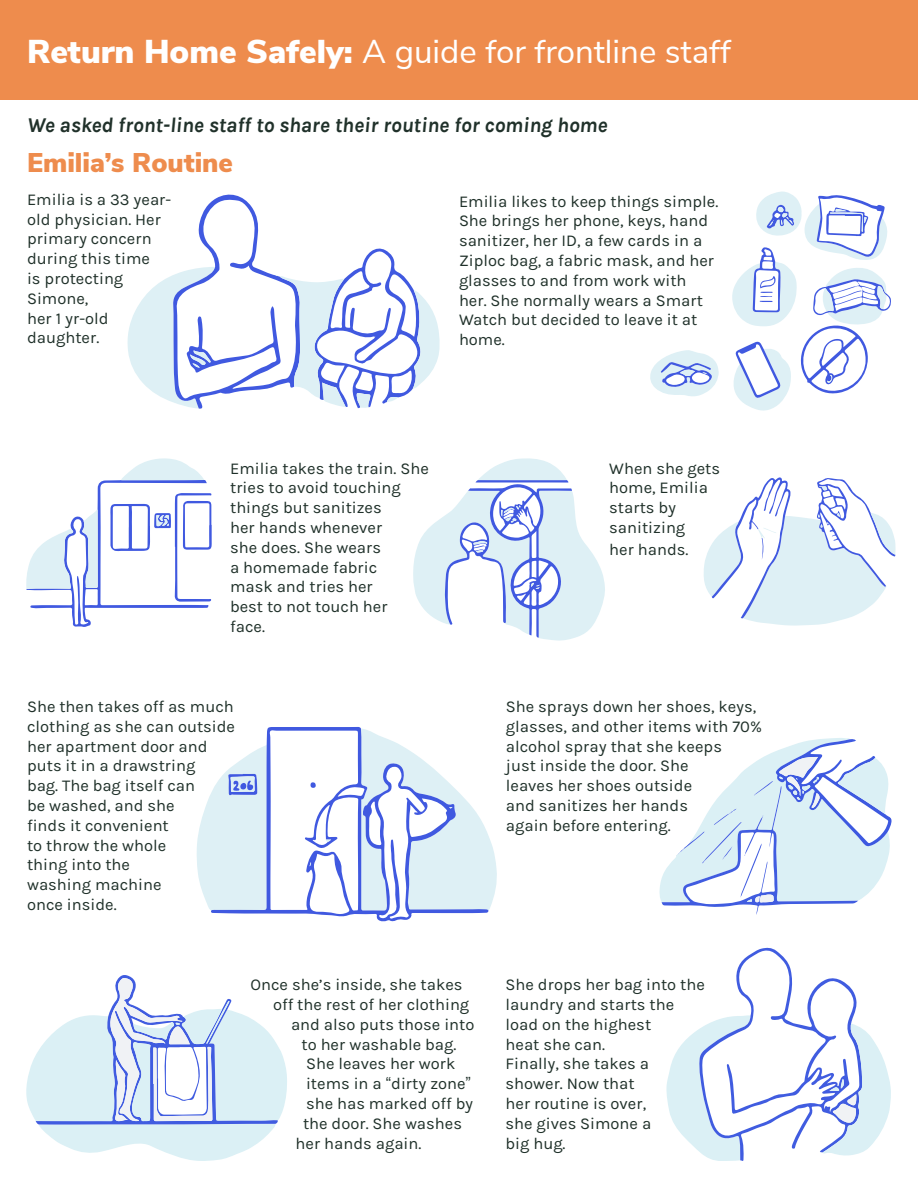
<style>
.page{position:relative;width:918px;height:1188px;background:#fff}
.page>*{position:absolute;margin:0;border:0;box-sizing:border-box;transform-origin:0 0}
.t1{font:33px "Nunito Sans";color:#fff}
.t2{font:900 27px "Nunito Sans";color:#ee8c4d}
.t3{font:italic 700 21px "Karla";color:#20312a}
.t4{font:16.5px/19.8px "Karla";color:#20312a}
.s1{font-weight:900}
.s2{font-family:"Arial"}
</style>
<div class="page">
<svg style="left:127px;top:194px;width:313px;height:215px"></svg>
<svg style="left:26px;top:458px;width:186px;height:169px"></svg>
<svg style="left:413px;top:458px;width:192px;height:183px"></svg>
<svg style="left:703px;top:477px;width:193px;height:149px"></svg>
<svg style="left:211px;top:727px;width:278px;height:195px"></svg>
<svg style="left:361px;top:729px;width:136px;height:182px"></svg>
<svg style="left:311px;top:782px;width:5px;height:6px"></svg>
<svg style="left:196px;top:745px;width:71px;height:165px"></svg>
<div style="left:240px;top:783px;width:6px;height:7px;background:#4059e0;border-radius:50%"></div>
<svg style="left:659px;top:738px;width:233px;height:177px"></svg>
<svg style="left:26px;top:975px;width:261px;height:186px"></svg>
<svg style="left:666px;top:947px;width:225px;height:214px"></svg>
<svg style="left:650px;top:350px;width:69px;height:47px"></svg>
<svg style="left:732px;top:191px;width:159px;height:220px"></svg>
<div style="left:0;top:0;width:918px;height:99px;background:#ee8c4d"></div>
<p class="t1" style="left:27px;top:27px;width:705px"><span class="s1">Return Home Safely:</span> A guide for frontline staff</p>
<p class="t3" style="left:27px;top:113px;width:582px">We asked front-line staff to share their routine for coming home</p>
<p class="t2" style="left:27px;top:142px;width:208px">Emilia’s Routine</p>
<p class="t4" style="left:27px;top:190px;width:146px">Emilia is a 33 year&shy;old physician. Her primary concern during this time<br>is protecting<br>Simone,<br>her 1 yr-old daughter.</p>
<p class="t4" style="left:459px;top:192px;width:261px">Emilia likes to keep things simple.<br>She brings her phone, keys, hand sanitizer, her ID, a few cards in a<br>Ziploc bag, a fabric mask, and her glasses to and from work with her. She normally wears a Smart<br>Watch but decided to leave it at home.</p>
<p class="t4" style="left:230px;top:458px;width:200px">Emilia takes the train. She tries to avoid touching things but sanitizes<br>her hands whenever<br>she does. She wears<br>a homemade fabric<br>mask and tries her<br>best to not touch her<br>face.</p>
<p class="t4" style="left:609px;top:458px;width:112px">When she gets home, Emilia starts by sanitizing</p>
<p class="t4" style="left:609px;top:540px;width:81px">her hands.</p>
<p class="t4" style="left:27px;top:697px;width:210px">She then takes off as much clothing as she can outside her apartment door and puts it in a drawstring<br>bag. The bag itself can<br>be washed, and she<br>finds it convenient<br>to throw the whole<br>thing into the<br>washing machine<br>once inside.</p>
<p class="t4" style="left:506px;top:697px;width:258px">She sprays down her shoes, keys, glasses, and other items with 70% alcohol spray that she keeps<br>just inside the door. She<br>leaves her shoes outside<br>and sanitizes her hands<br>again before entering.</p>
<p class="t4" style="left:251px;top:975px;width:213px">Once she’s inside, she takes</p>
<p class="t4" style="left:273px;top:995px;width:198px">off the rest of her clothing</p>
<p class="t4" style="left:291px;top:1015px;width:185px">and also puts those into</p>
<p class="t4" style="left:302px;top:1034px;width:156px">to her washable bag.</p>
<p class="t4" style="left:306px;top:1054px;width:151px">She leaves her work</p>
<p class="t4" style="left:306px;top:1074px;width:167px">items in a <span class="s2">“</span>dirty zone<span class="s2">”</span></p>
<p class="t4" style="left:306px;top:1094px;width:169px">she has marked off by</p>
<p class="t4" style="left:303px;top:1114px;width:160px">the door. She washes</p>
<p class="t4" style="left:296px;top:1133px;width:127px">her hands again.</p>
<p class="t4" style="left:506px;top:975px;width:201px">She drops her bag into the laundry and starts the load on the highest<br>heat she can.<br>Finally, she takes a shower. Now that<br>her routine is over,<br>she gives Simone a<br>big hug.</p>
</div>
